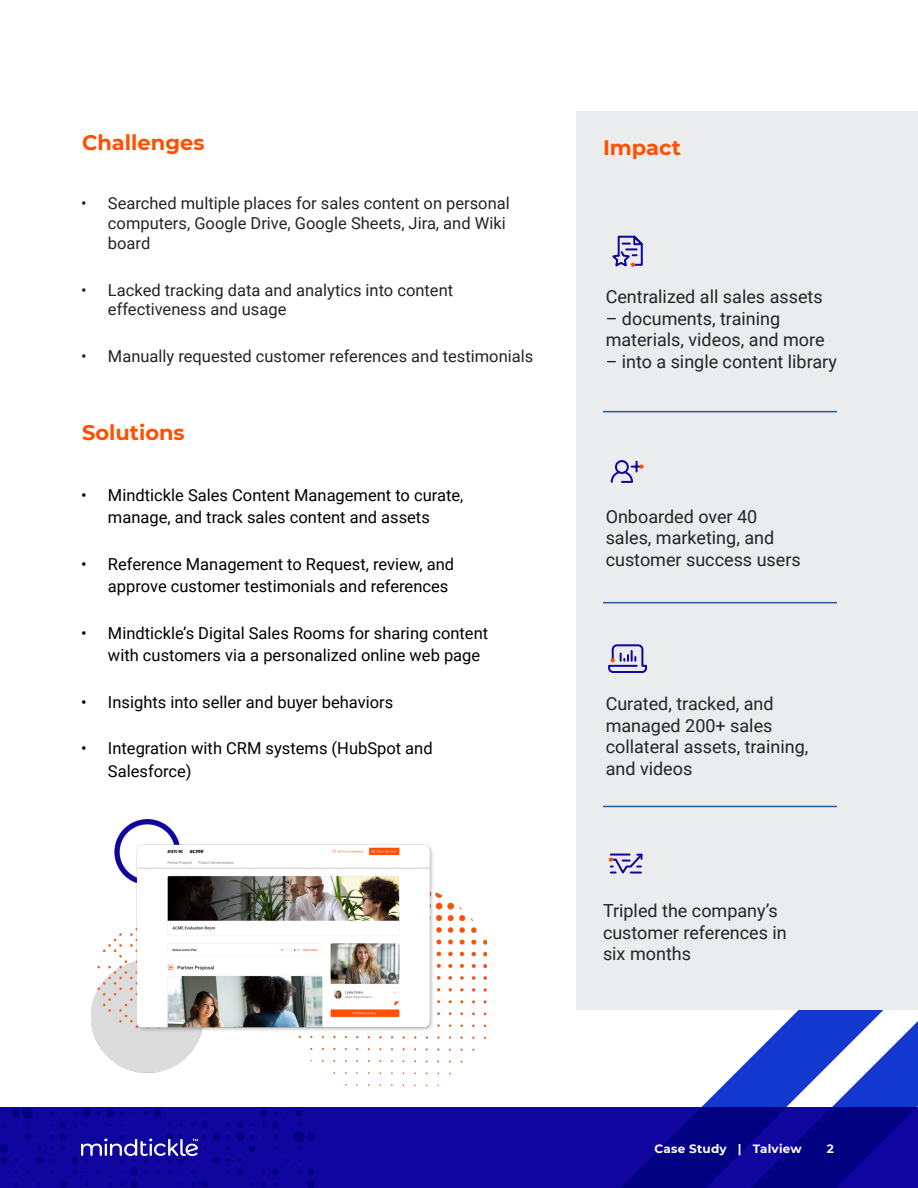
<style>
.page{position:relative;width:918px;height:1188px;background:#fff}
.page>*{position:absolute;margin:0;border:0;box-sizing:border-box;transform-origin:0 0}
.t1{font:700 21px "Montserrat";color:#ff4f00}
.t2{font:18px/21.6px "Roboto";color:#242425}
.t3{font:16.5px/22.5px "Roboto";color:#000101}
.t4{font:16.5px/19.8px "Roboto";color:#242425}
.t5{font:700 12px "Montserrat";letter-spacing:.02em;color:#fff}
</style>
<div class="page">
<div style="left:0;top:1107px;width:918px;height:81px;background:#10069f"></div>
<div style="left:1px;top:1157px;width:6px;height:7px;background:#010181;border-radius:50%"></div>
<svg style="left:14px;top:1182px;width:4px;height:4px"></svg>
<div style="left:24px;top:1134px;width:7px;height:6px;background:#010181;border-radius:50%"></div>
<svg style="left:2px;top:1123px;width:4px;height:4px"></svg>
<svg style="left:60px;top:1134px;width:6px;height:6px"></svg>
<div style="left:36px;top:1157px;width:7px;height:7px;background:#010181;border-radius:50%"></div>
<svg style="left:49px;top:1135px;width:4px;height:4px"></svg>
<svg style="left:60px;top:1181px;width:6px;height:6px"></svg>
<div style="left:72px;top:1157px;width:6px;height:7px;background:#010181;border-radius:50%"></div>
<svg style="left:73px;top:1170px;width:4px;height:4px"></svg>
<svg style="left:73px;top:1123px;width:4px;height:4px"></svg>
<svg style="left:131px;top:1181px;width:6px;height:6px"></svg>
<svg style="left:120px;top:1182px;width:4px;height:4px"></svg>
<svg style="left:167px;top:1170px;width:4px;height:4px"></svg>
<svg style="left:144px;top:1170px;width:4px;height:4px"></svg>
<svg style="left:167px;top:1123px;width:4px;height:4px"></svg>
<div style="left:166px;top:1134px;width:7px;height:6px;background:#010181;border-radius:50%"></div>
<div style="left:178px;top:1157px;width:6px;height:7px;background:#010181;border-radius:50%"></div>
<div style="left:201px;top:1181px;width:7px;height:6px;background:#010181;border-radius:50%"></div>
<svg style="left:191px;top:1182px;width:4px;height:4px"></svg>
<div style="left:213px;top:1157px;width:7px;height:7px;background:#010181;border-radius:50%"></div>
<svg style="left:262px;top:1182px;width:4px;height:4px"></svg>
<div style="left:0;top:1145px;width:8px;height:8px;background:#010181;border-radius:50%"></div>
<svg style="left:297px;top:1123px;width:4px;height:4px"></svg>
<svg style="left:308px;top:1169px;width:6px;height:6px"></svg>
<svg style="left:297px;top:1170px;width:4px;height:4px"></svg>
<svg style="left:250px;top:1182px;width:4px;height:4px"></svg>
<div style="left:272px;top:1169px;width:7px;height:6px;background:#010181;border-radius:50%"></div>
<svg style="left:274px;top:1182px;width:3px;height:4px"></svg>
<svg style="left:262px;top:1170px;width:4px;height:4px"></svg>
<svg style="left:250px;top:1135px;width:4px;height:4px"></svg>
<div style="left:249px;top:1145px;width:6px;height:7px;background:#010181;border-radius:50%"></div>
<div style="left:272px;top:1122px;width:7px;height:6px;background:#010181;border-radius:50%"></div>
<svg style="left:262px;top:1123px;width:4px;height:4px"></svg>
<svg style="left:237px;top:1122px;width:6px;height:6px"></svg>
<svg style="left:237px;top:1169px;width:6px;height:6px"></svg>
<svg style="left:191px;top:1170px;width:4px;height:4px"></svg>
<div style="left:201px;top:1122px;width:7px;height:6px;background:#010181;border-radius:50%"></div>
<svg style="left:191px;top:1123px;width:4px;height:4px"></svg>
<svg style="left:131px;top:1169px;width:6px;height:6px"></svg>
<svg style="left:60px;top:1122px;width:6px;height:6px"></svg>
<div style="left:307px;top:1133px;width:8px;height:8px;background:#010181;border-radius:50%"></div>
<div style="left:294px;top:1131px;width:11px;height:11px;background:#010181;border-radius:50%"></div>
<div style="left:307px;top:1180px;width:8px;height:8px;background:#010181;border-radius:50%"></div>
<div style="left:236px;top:1133px;width:8px;height:8px;background:#010181;border-radius:50%"></div>
<div style="left:213px;top:1133px;width:8px;height:8px;background:#010181;border-radius:50%"></div>
<svg style="left:73px;top:1111px;width:4px;height:4px"></svg>
<svg style="left:49px;top:1111px;width:4px;height:4px"></svg>
<svg style="left:144px;top:1111px;width:4px;height:4px"></svg>
<svg style="left:120px;top:1111px;width:4px;height:4px"></svg>
<div style="left:12px;top:1109px;width:8px;height:8px;background:#010181;border-radius:50%"></div>
<div style="left:22px;top:1108px;width:11px;height:11px;background:#010181;border-radius:50%"></div>
<div style="left:83px;top:1109px;width:8px;height:8px;background:#010181;border-radius:50%"></div>
<div style="left:106px;top:1109px;width:8px;height:8px;background:#010181;border-radius:50%"></div>
<div style="left:153px;top:1109px;width:9px;height:8px;background:#010181;border-radius:50%"></div>
<svg style="left:296px;top:1110px;width:6px;height:6px"></svg>
<svg style="left:261px;top:1110px;width:6px;height:6px"></svg>
<svg style="left:621px;top:1010px;width:297px;height:178px"></svg>
<svg style="left:81px;top:1135px;width:126px;height:27px"></svg>
<div style="left:576px;top:111px;width:342px;height:899px;background:#ebecee"></div>
<hr style="left:603px;top:411px;width:234px;height:1px;background:#215e9e">
<hr style="left:603px;top:602px;width:234px;height:1px;background:#215e9e">
<hr style="left:603px;top:806px;width:234px;height:1px;background:#215e9e">
<svg style="left:610px;top:460px;width:34px;height:23px"></svg>
<svg style="left:612px;top:235px;width:31px;height:32px"></svg>
<svg style="left:608px;top:644px;width:40px;height:29px"></svg>
<svg style="left:609px;top:853px;width:34px;height:21px"></svg>
<img style="left:91px;top:819px;width:395px;height:268px">
<p class="t1" style="left:82px;top:127px;width:124px">Challenges</p>
<p class="t1" style="left:603px;top:133px;width:80px">Impact</p>
<p class="t4" style="left:108px;top:193px;width:403px;text-indent:-27px">• Searched multiple places for sales content on personal computers, Google Drive, Google Sheets, Jira, and Wiki board</p>
<p class="t4" style="left:108px;top:279px;width:347px;text-indent:-27px">• Lacked tracking data and analytics into content effectiveness and usage</p>
<p class="t4" style="left:81px;top:346px;width:454px">• Manually requested customer references and testimonials</p>
<p class="t1" style="left:82px;top:417px;width:104px">Solutions</p>
<p class="t3" style="left:81px;top:483px;width:384px;text-align:center">• Mindtickle Sales Content Management to curate, manage, and track sales content and assets</p>
<p class="t3" style="left:108px;top:552px;width:348px;text-indent:-27px">• Reference Management to Request, review, and approve customer testimonials and references</p>
<p class="t3" style="left:108px;top:621px;width:382px;text-indent:-27px">• Mindtickle’s Digital Sales Rooms for sharing content with customers via a personalized online web page</p>
<p class="t3" style="left:81px;top:690px;width:314px">• Insights into seller and buyer behaviors</p>
<p class="t3" style="left:108px;top:737px;width:326px;text-indent:-27px">• Integration with CRM systems (HubSpot and<br>Salesforce)</p>
<p class="t2" style="left:606px;top:285px;width:219px">Centralized all sales assets</p>
<p class="t2" style="left:606px;top:307px;width:221px">– documents, training materials, videos, and more</p>
<p class="t2" style="left:606px;top:350px;width:233px">– into a single content library</p>
<p class="t2" style="left:606px;top:505px;width:197px">Onboarded over 40 sales, marketing, and customer success users</p>
<p class="t2" style="left:606px;top:692px;width:204px">Curated, tracked, and managed 200+ sales collateral assets, training, and videos</p>
<p class="t2" style="left:603px;top:899px;width:185px">Tripled the company’s customer references in six months</p>
<p class="t5" style="left:655px;top:1140px;width:149px">Case Study | Talview</p>
<p class="t5" style="left:827px;top:1140px;width:9px">2</p>
</div>
